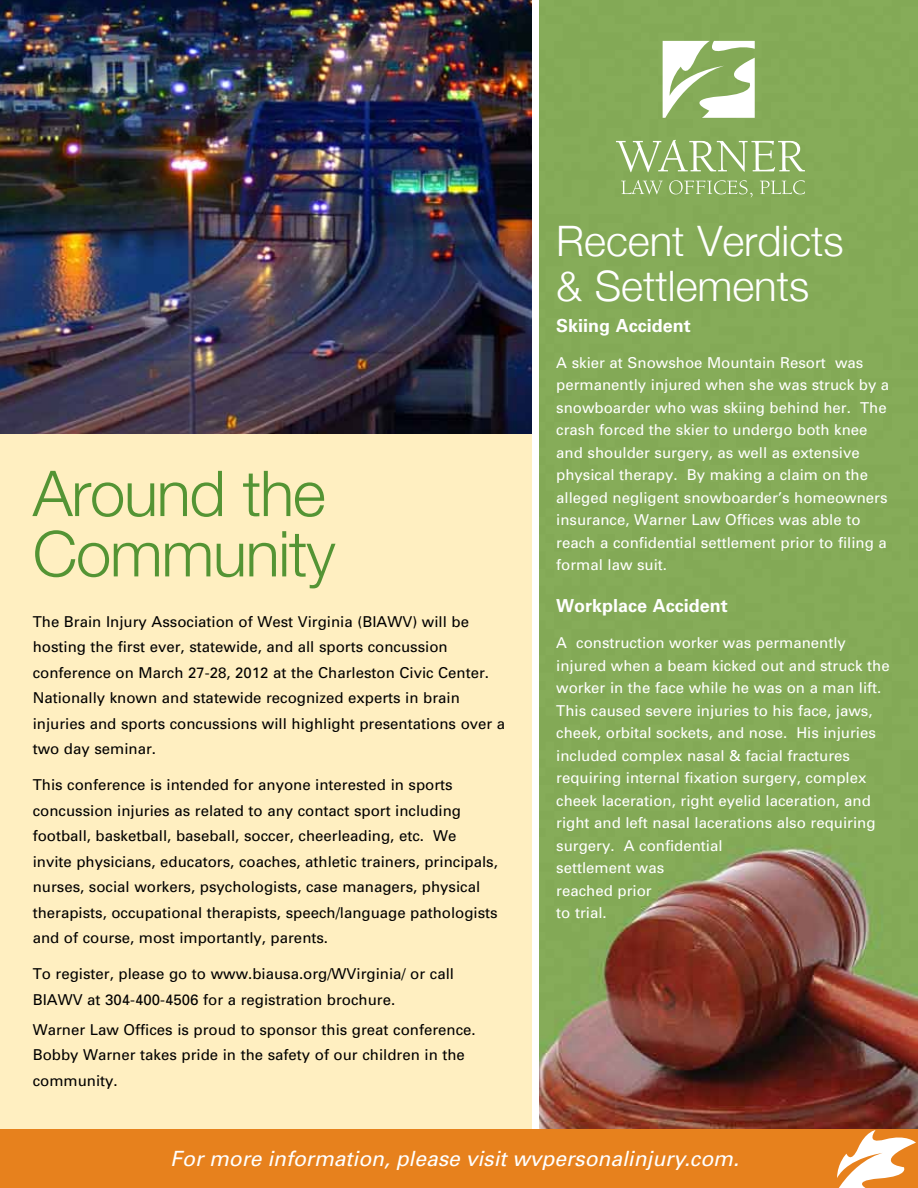
<style>
.page{position:relative;width:918px;height:1188px;background:#fff}
.page>*{position:absolute;margin:0;border:0;box-sizing:border-box;transform-origin:0 0}
.t1{font:300 63.3px/60.3px "Helvetica Neue";letter-spacing:-.02em;color:#549434}
.t2{font:300 42px/45px "Helvetica Neue";color:#fff}
.t3{font:italic 21px "Univers";color:#fff}
.t4{font:700 18px "Univers";color:#fff}
.t5{font:15px/25.5px "Univers";color:#000}
.t6{font:15px/22.5px "Univers";color:#fff}
</style>
<div class="page">
<div style="left:0;top:353px;width:531px;height:777px;background:#ffefc1"></div>
<img style="left:539px;top:0;width:379px;height:1130px">
<div style="left:0;top:1130px;width:918px;height:58px;background:#e7811d"></div>
<svg style="left:837px;top:1130px;width:79px;height:58px"></svg>
<svg style="left:663px;top:41px;width:93px;height:77px"></svg>
<svg style="left:616px;top:140px;width:189px;height:32px;background:#a0bd7d"></svg>
<svg style="left:621px;top:180px;width:42px;height:14px"></svg>
<svg style="left:669px;top:180px;width:84px;height:17px"></svg>
<svg style="left:760px;top:180px;width:45px;height:14px"></svg>
<img style="left:0;top:0;width:531px;height:434px">
<h1 class="t1" style="left:33px;top:462px;width:304px">Around the<br>Community</h1>
<p class="t5" style="left:33px;top:608px;width:474px">The Brain Injury Association of West Virginia (BIAWV) will be hosting the first ever, statewide, and all sports concussion conference on March 27-28, 2012 at the Charleston Civic Center.<br>Nationally known and statewide recognized experts in brain injuries and sports concussions will highlight presentations over a two day seminar.</p>
<p class="t5" style="left:33px;top:772px;width:467px">This conference is intended for anyone interested in sports concussion injuries as related to any contact sport including football, basketball, baseball, soccer, cheerleading, etc. We invite physicians, educators, coaches, athletic trainers, principals, nurses, social workers, psychologists, case managers, physical therapists, occupational therapists, speech/language pathologists and of course, most importantly, parents.</p>
<p class="t5" style="left:33px;top:961px;width:423px">To register, please go to www.biausa.org/WVirginia/ or call<br>BIAWV at 304-400-4506 for a registration brochure.</p>
<p class="t5" style="left:33px;top:1016px;width:445px">Warner Law Offices is proud to sponsor this great conference.<br>Bobby Warner takes pride in the safety of our children in the community.</p>
<h2 class="t2" style="left:556px;top:218px;width:289px">Recent Verdicts &amp; Settlements</h2>
<p class="t4" style="left:556px;top:315px;width:136px">Skiing Accident</p>
<p class="t6" style="left:556px;top:351px;width:335px">A skier at Snowshoe Mountain Resort was permanently injured when she was struck by a snowboarder who was skiing behind her. The crash forced the skier to undergo both knee and shoulder surgery, as well as extensive physical therapy. By making a claim on the alleged negligent snowboarder’s homeowners insurance, Warner Law Offices was able to reach a confidential settlement prior to filing a formal law suit.</p>
<p class="t4" style="left:556px;top:595px;width:173px">Workplace Accident</p>
<p class="t6" style="left:556px;top:631px;width:335px">A construction worker was permanently injured when a beam kicked out and struck the worker in the face while he was on a man lift.<br>This caused severe injuries to his face, jaws, cheek, orbital sockets, and nose. His injuries included complex nasal &amp; facial fractures requiring internal fixation surgery, complex cheek laceration, right eyelid laceration, and right and left nasal lacerations also requiring surgery. A confidential<br>settlement was<br>reached prior<br>to trial.</p>
<h3 class="t3" style="left:171px;top:1146px;width:570px">For more information, please visit wvpersonalinjury.com.</h3>
</div>
